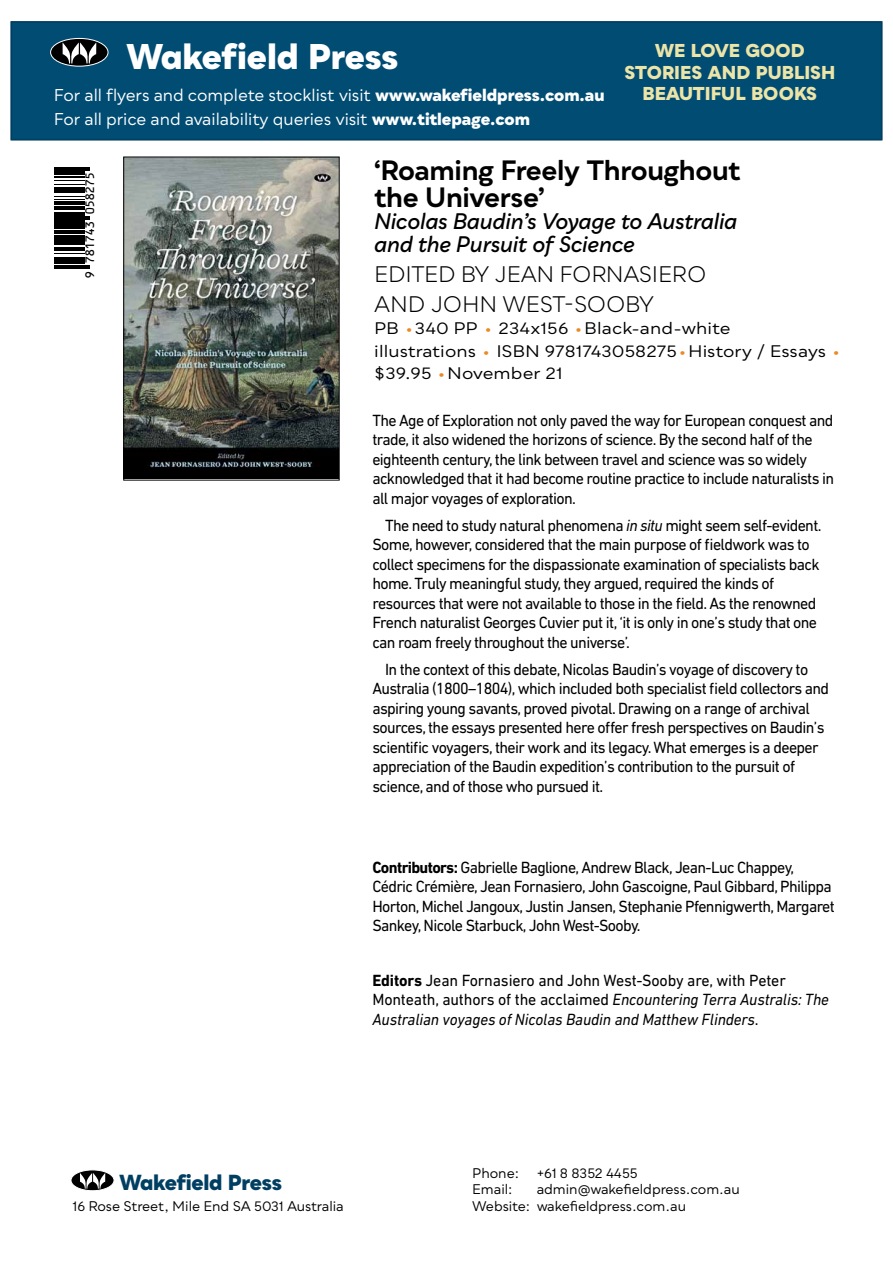
<style>
.page{position:relative;width:893px;height:1263px;background:#fff}
.page>*{position:absolute;margin:0;border:0;box-sizing:border-box;transform-origin:0 0}
.t1{font:800 34.5px "Qualion";letter-spacing:-.01em;color:#fff}
.t2{font:700 27px/27px "Qualion";letter-spacing:-.015em;color:#000}
.t3{font:800 22.5px "Qualion";letter-spacing:-.01em;color:#ede4a8}
.t4{font:italic 600 21.75px/22.5px "Qualion";letter-spacing:-.015em;color:#000}
.t5{font:21.75px/30px "Qualion";letter-spacing:-.02em;color:#000}
.t6{font:800 21px "Qualion";letter-spacing:-.02em;color:#003f62}
.t7{font:800 18px/21.5px "Qualion";color:#ede4a8}
.t8{font:16.5px/19.5px "DIN Next LT Pro";letter-spacing:-.04em;color:#000}
.t9{font:italic 16.5px/19.5px "DIN Next LT Pro";letter-spacing:-.01em;color:#000}
.t10{font:16.5px/24px "Qualion";letter-spacing:-.005em;color:#fff}
.t11{font:16.2px/22.5px "Qualion";color:#000;scale:1.11 1}
.t12{font:13.5px/16.5px "Qualion";letter-spacing:-.005em;color:#000}
.t13{font:11.85px "OCRB Std";letter-spacing:-.125em;color:#000}
.s1{font-weight:800}
.s2{color:#eb8923}
.s3{font-style:italic}
.s4{font-weight:700}
.s5{font-weight:700;font-style:normal}
.s6{font-style:normal}
</style>
<div class="page">
<div style="left:11px;top:21px;width:871px;height:119px;background:#004c73;border:2px solid #003f62"></div>
<svg style="left:51px;top:38px;width:57px;height:28px"></svg>
<div style="left:50px;top:38px;width:58px;height:28px;border:1px solid #fff;border-radius:50%"></div>
<svg style="left:63px;top:42px;width:33px;height:21px"></svg>
<svg style="left:71px;top:1170px;width:43px;height:21px"></svg>
<div style="left:71px;top:1170px;width:43px;height:21px;border:1px solid #fff;border-radius:50%"></div>
<svg style="left:80px;top:1173px;width:25px;height:16px"></svg>
<svg style="left:54px;top:168px;width:36px;height:101px"></svg>
<hr style="left:54px;top:267px;width:36px;height:1px;background:#000">
<hr style="left:54px;top:265px;width:36px;height:1px;background:#000">
<hr style="left:54px;top:261px;width:30px;height:3px;background:#000">
<hr style="left:54px;top:258px;width:30px;height:2px;background:#000">
<hr style="left:54px;top:253px;width:30px;height:1px;background:#000">
<hr style="left:54px;top:250px;width:30px;height:1px;background:#000">
<hr style="left:54px;top:247px;width:30px;height:2px;background:#000">
<hr style="left:54px;top:243px;width:30px;height:2px;background:#000">
<hr style="left:54px;top:238px;width:30px;height:4px;background:#000">
<hr style="left:54px;top:235px;width:30px;height:2px;background:#000">
<hr style="left:54px;top:230px;width:30px;height:3px;background:#000">
<hr style="left:54px;top:228px;width:30px;height:1px;background:#000">
<hr style="left:54px;top:223px;width:30px;height:4px;background:#000">
<hr style="left:54px;top:220px;width:30px;height:1px;background:#000">
<hr style="left:54px;top:218px;width:36px;height:1px;background:#000">
<hr style="left:54px;top:216px;width:36px;height:1px;background:#000">
<hr style="left:54px;top:212px;width:30px;height:3px;background:#000">
<hr style="left:54px;top:209px;width:30px;height:1px;background:#000">
<hr style="left:54px;top:207px;width:30px;height:1px;background:#000">
<hr style="left:54px;top:201px;width:30px;height:3px;background:#000">
<hr style="left:54px;top:199px;width:30px;height:1px;background:#000">
<hr style="left:54px;top:196px;width:30px;height:1px;background:#000">
<hr style="left:54px;top:191px;width:30px;height:2px;background:#000">
<hr style="left:54px;top:187px;width:30px;height:3px;background:#000">
<hr style="left:54px;top:184px;width:30px;height:1px;background:#000">
<hr style="left:54px;top:180px;width:30px;height:1px;background:#000">
<hr style="left:54px;top:177px;width:30px;height:1px;background:#000">
<hr style="left:54px;top:172px;width:30px;height:3px;background:#000">
<hr style="left:54px;top:169px;width:36px;height:1px;background:#000">
<hr style="left:54px;top:167px;width:36px;height:1px;background:#000">
<img style="left:125px;top:159px;width:212px;height:319px">
<div style="left:123px;top:157px;width:216px;height:323px;border:1px solid #000"></div>
<h1 class="t1" style="left:126px;top:37px;width:274px">Wakefield Press</h1>
<p class="t10" style="left:54px;top:83px;width:552px">For all flyers and complete stocklist visit <span class="s1">www.wakefieldpress.com.au<br></span>For all price and availability queries visit <span class="s1">www.titlepage.com</span></p>
<p class="t7" style="left:624px;top:40px;width:182px;text-indent:30px">We love good stories</p>
<h3 class="t3" style="left:655px;top:58px;width:165px">CELEBRATING</h3>
<p class="t7" style="left:642px;top:83px;width:176px">bea30 YEARS IN 2019</p>
<p class="t7" style="left:708px;top:62px;width:85px">and publis</p>
<p class="t7" style="left:821px;top:62px;width:16px">h</p>
<p class="t7" style="left:679px;top:83px;width:138px">uti ful books</p>
<p class="t13" style="left:83px;top:279px;width:109px;rotate:-90deg">9 781743 058275</p>
<h2 class="t2" style="left:374px;top:157px;width:368px">‘Roaming Freely Throughout the Universe’</h2>
<h3 class="t4" style="left:374px;top:210px;width:365px">Nicolas Baudin’s Voyage to Australia and the Pursuit of Science</h3>
<h3 class="t5" style="left:374px;top:259px;width:334px">EDITE D BY JEAN FORNASIE RO<br>AND JOHN WEST-SOOBY</h3>
<p class="t11" style="left:374px;top:317px;width:419px">PB <span class="s2">•</span> 340 PP <span class="s2">•</span> 234x156 <span class="s2">•</span> Black-and-white<br>illustrations <span class="s2">•</span> ISBN 9781743058275<span class="s2">•</span> History / Essays <span class="s2">• </span>$39.95 <span class="s2">•</span> November 21</p>
<p class="t8" style="left:372px;top:410px;width:463px">The Age of Exploration not only paved the way for European conquest and trade, it also widened the horizons of science. By the second half of the eighteenth century, the link between travel and science was so widely acknowledged that it had become routine practice to include naturalists in all major voyages of exploration.</p>
<p class="t8" style="left:372px;top:515px;width:451px;text-indent:13px">The need to study natural phenomena <span class="s3">in situ</span> might seem self-evident.<br>Some, however, considered that the main purpose of fieldwork was to collect specimens for the dispassionate examination of specialists back home. Truly meaningful study, they argued, required the kinds of resources that were not available to those in the field. As the renowned French naturalist Georges Cuvier put it, ‘it is only in one’s study that one can roam freely throughout the universe’.</p>
<p class="t8" style="left:372px;top:659px;width:458px;text-indent:13px">In the context of this debate, Nicolas Baudin’s voyage of discovery to Australia (1800–1804), which included both specialist field collectors and aspiring young savants, proved pivotal. Drawing on a range of archival sources, the essays presented here offer fresh perspectives on Baudin’s scientific voyagers, their work and its legacy. What emerges is a deeper appreciation of the Baudin expedition’s contribution to the pursuit of science, and of those who pursued it.</p>
<p class="t8" style="left:372px;top:857px;width:464px"><span class="s4">Contributors:</span> Gabrielle Baglione, Andrew Black, Jean-Luc Chappey, Cédric Crémière, Jean Fornasiero, John Gascoigne, Paul Gibbard, Philippa Horton, Michel Jangoux, Justin Jansen, Stephanie Pfennigwerth, Margaret Sankey, Nicole Starbuck, John West-Sooby.</p>
<p class="t9" style="left:372px;top:970px;width:458px"><span class="s5">Editors</span> <span class="s6">Jean Fornasiero and John West-Sooby are, with Peter<br>Monteath, authors of the acclaimed</span> Encountering Terra Australis: The<br>Australian voyages of Nicolas Baudin and Matthew Flinders<span class="s6">.</span></p>
<p class="t6" style="left:119px;top:1170px;width:164px">Wakefield Press</p>
<p class="t12" style="left:72px;top:1198px;width:273px">16 Rose Street, Mile End SA 5031 Australia</p>
<p class="t12" style="left:472px;top:1165px;width:48px">Phone:</p>
<p class="t12" style="left:537px;top:1165px;width:103px">+61 8 8352 4455</p>
<p class="t12" style="left:472px;top:1181px;width:42px">Email:</p>
<p class="t12" style="left:472px;top:1181px;width:269px;text-indent:65px">admin@wakefieldpress.com.au<br>Website: wakefieldpress.com.au</p>
</div>
